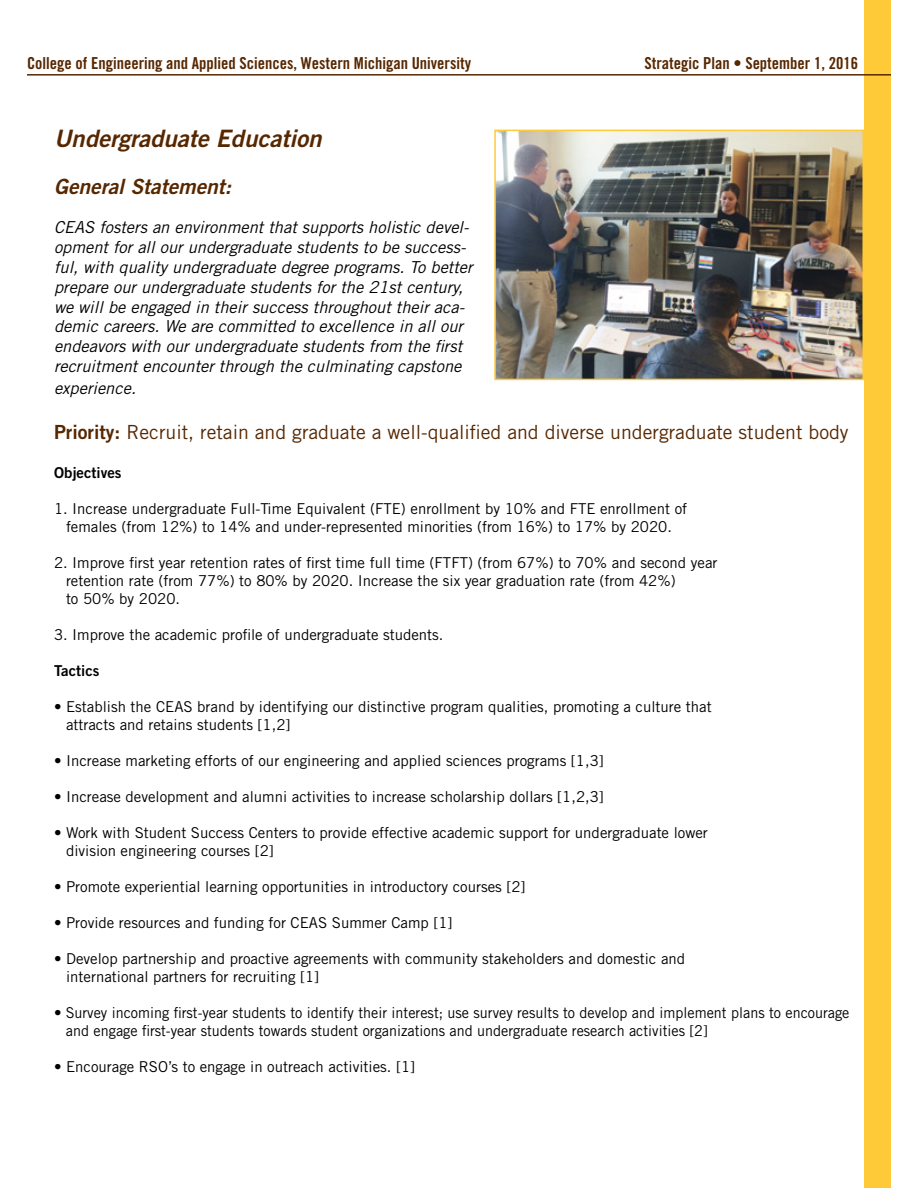
<style>
.page{position:relative;width:918px;height:1188px;background:#fff}
.page>*{position:absolute;margin:0;border:0;box-sizing:border-box;transform-origin:0 0}
.t1{font:24px "Trade Gothic LT Std Bd 2 Obl";color:#572700}
.t2{font:21px "Trade Gothic LT Std Bd 2 Obl";color:#572700}
.t3{font:19.5px "Trade Gothic LT Std";color:#572700}
.t4{font:italic 16.5px/19.8px "Trade Gothic LT Std";color:#000}
.t5{font:16.5px "Trade Gothic LT Std Bd Cn 20";color:#572700}
.t6{font:15px/18px "Trade Gothic LT Std";color:#000}
.t7{font:15px "Trade Gothic LT Std Bd 2";color:#000}
.s1{font-family:"Trade Gothic LT Std Bd 2"}
</style>
<div class="page">
<div style="left:864px;top:0;width:27px;height:1188px;background:#ffca38"></div>
<img style="left:497px;top:133px;width:364px;height:244px">
<div style="left:494px;top:130px;width:370px;height:250px;border:2px solid #ffca38"></div>
<hr style="left:27px;top:74px;width:864px;height:2px;background:#572700">
<p class="t5" style="left:27px;top:53px;width:446px">College of Engineering and Applied Sciences, Western Michigan University</p>
<p class="t5" style="left:645px;top:53px;width:215px">Strategic Plan • September 1, 2016</p>
<h1 class="t1" style="left:54px;top:123px;width:269px">Undergraduate Education</h1>
<h2 class="t2" style="left:54px;top:173px;width:179px">General Statement:</h2>
<p class="t4" style="left:54px;top:218px;width:420px">CEAS fosters an environment that supports holistic devel&shy;opment for all our undergraduate students to be success&shy;ful, with quality undergraduate degree programs. To better prepare our undergraduate students for the 21st century, we will be engaged in their success throughout their aca&shy;demic careers. We are committed to excellence in all our endeavors with our undergraduate students from the first recruitment encounter through the culminating capstone</p>
<p class="t4" style="left:54px;top:378px;width:84px">experience.</p>
<h3 class="t3" style="left:54px;top:420px;width:796px"><span class="s1">Priority:</span> Recruit, retain and graduate a well-qualified and diverse undergraduate student body</h3>
<p class="t7" style="left:54px;top:463px;width:69px">Objectives</p>
<p class="t6" style="left:54px;top:500px;width:635px;text-align:center">1. Increase undergraduate Full-Time Equivalent (FTE) enrollment by 10% and FTE enrollment of females (from 12%) to 14% and under-represented minorities (from 16%) to 17% by 2020.</p>
<p class="t6" style="left:66px;top:554px;width:653px;text-indent:-12px">2. Improve first year retention rates of first time full time (FTFT) (from 67%) to 70% and second year retention rate (from 77%) to 80% by 2020. Increase the six year graduation rate (from 42%)<br>to 50% by 2020.</p>
<p class="t6" style="left:54px;top:626px;width:391px">3. Improve the academic profile of undergraduate students.</p>
<p class="t7" style="left:54px;top:661px;width:47px">Tactics</p>
<p class="t6" style="left:66px;top:698px;width:647px;text-indent:-12px">• Establish the CEAS brand by identifying our distinctive program qualities, promoting a culture that attracts and retains students [1,2]</p>
<p class="t6" style="left:54px;top:752px;width:551px">• Increase marketing efforts of our engineering and applied sciences programs [1,3]</p>
<p class="t6" style="left:54px;top:788px;width:551px">• Increase development and alumni activities to increase scholarship dollars [1,2,3]</p>
<p class="t6" style="left:66px;top:824px;width:643px;text-indent:-12px">• Work with Student Success Centers to provide effective academic support for undergraduate lower division engineering courses [2]</p>
<p class="t6" style="left:54px;top:878px;width:473px">• Promote experiential learning opportunities in introductory courses [2]</p>
<p class="t6" style="left:54px;top:914px;width:400px">• Provide resources and funding for CEAS Summer Camp [1]</p>
<p class="t6" style="left:66px;top:950px;width:621px;text-indent:-12px">• Develop partnership and proactive agreements with community stakeholders and domestic and international partners for recruiting [1]</p>
<p class="t6" style="left:66px;top:1004px;width:785px;text-indent:-12px">• Survey incoming first-year students to identify their interest; use survey results to develop and implement plans to encourage and engage first-year students towards student organizations and undergraduate research activities [2]</p>
<p class="t6" style="left:54px;top:1058px;width:363px">• Encourage RSO’s to engage in outreach activities. [1]</p>
</div>
